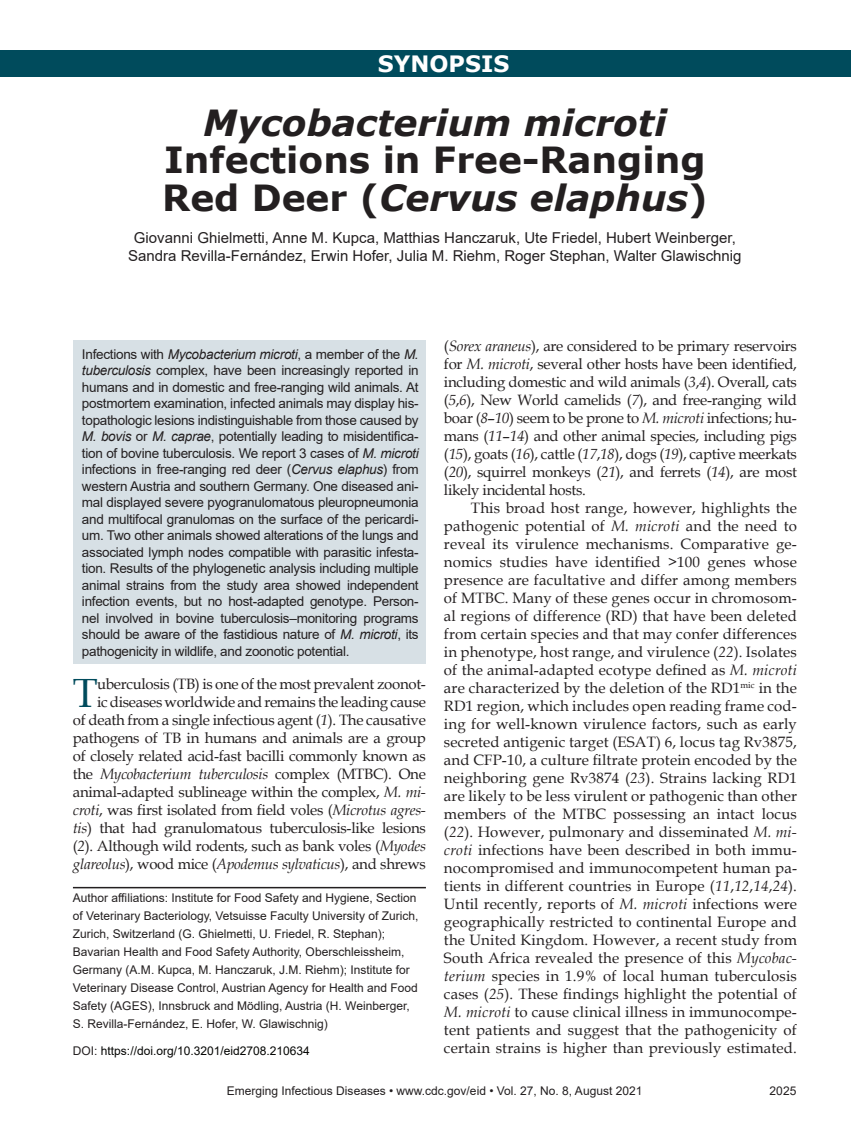
<style>
.page{position:relative;width:851px;height:1134px;background:#fff}
.page>*{position:absolute;margin:0;border:0;box-sizing:border-box;transform-origin:0 0}
.t1{font:40.8px "Book Antiqua";color:#004b5c}
.t2{font:700 36px/37.5px "Verdana";color:#231f20}
.t3{font:italic 700 36px "Verdana";color:#231f20}
.t4{font:700 22.5px "Verdana";color:#fff}
.t5{font:15px/18px "Book Antiqua";letter-spacing:-.02em;color:#231f20;text-align:justify}
.t6{font:15px/18px "Arial";color:#231f20;text-align:center}
.t7{font:13.5px/16.5px "Arial";letter-spacing:-.02em;color:#231f20;text-align:justify}
.t8{font:12px/18px "Arial";color:#231f20}
.t9{font:12px "Arial";color:#040503}
.s1{font-style:italic}
.s2{color:#231f20}
</style>
<div class="page">
<div style="left:73px;top:340px;width:353px;height:324px;background:#d7e0e5"></div>
<hr style="left:73px;top:887px;width:353px;height:1px;background:#231f20">
<div style="left:0;top:50px;width:850px;height:27px;background:#004b5c"></div>
<h3 class="t4" style="left:378px;top:48px;width:133px">SYNOPSIS</h3>
<h2 class="t3" style="left:203px;top:97px;width:465px">Mycobacterium microti</h2>
<h2 class="t2" style="left:162px;top:140px;width:547px">Infections in Free-Ranging<br>Red Deer (<span class="s1">Cervus elaphus</span>)</h2>
<p class="t6" style="left:128px;top:229px;width:615px">Giovanni Ghielmetti, Anne M. Kupca, Matthias Hanczaruk, Ute Friedel, Hubert Weinberger,<br>Sandra Revilla-Fernández, Erwin Hofer, Julia M. Riehm, Roger Stephan, Walter Glawischnig</p>
<p class="t7" style="left:82px;top:346px;width:338px">Infections with <span class="s1">Mycobacterium microti</span>, a member of the <span class="s1">M. tuberculosis</span> complex, have been increasingly reported in humans and in domestic and free-ranging wild animals. At postmortem examination, infected animals may display his&shy;topathologic lesions indistinguishable from those caused by <span class="s1">M. bovis</span> or <span class="s1">M. caprae</span>, potentially leading to misidentifica&shy;tion of bovine tuberculosis. We report 3 cases of <span class="s1">M. microti </span>infections in free-ranging red deer (<span class="s1">Cervus elaphus</span>) from western Austria and southern Germany. One diseased ani&shy;mal displayed severe pyogranulomatous pleuropneumonia and multifocal granulomas on the surface of the pericardi&shy;um. Two other animals showed alterations of the lungs and associated lymph nodes compatible with parasitic infesta&shy;tion. Results of the phylogenetic analysis including multiple animal strains from the study area showed independent infection events, but no host-adapted genotype. Person&shy;nel involved in bovine tuberculosis–monitoring programs should be aware of the fastidious nature of <span class="s1">M. microti</span>, its pathogenicity in wildlife, and zoonotic potential.</p>
<p class="t5" style="left:73px;top:674px;width:354px;text-align:right">uberculosis (TB) is one of the most prevalent zoonot-<br>ic diseases worldwide and remains the leading cause<br>of death from a single infectious agent (<span class="s1">1</span>). The causative pathogens of TB in humans and animals are a group of closely related acid-fast bacilli commonly known as the <span class="s1">Mycobacterium tuberculosis</span> complex (MTBC). One animal-adapted sublineage within the complex, <span class="s1">M. mi&shy;croti</span>, was first isolated from field voles (<span class="s1">Microtus agres&shy;tis</span>) that had granulomatous tuberculosis-like lesions (<span class="s1">2</span>). Although wild rodents, such as bank voles (<span class="s1">Myodes glareolus</span>), wood mice (<span class="s1">Apodemus sylvaticus</span>), and shrews</p>
<h1 class="t1" style="left:73px;top:664px;width:26px">T</h1>
<p class="t8" style="left:73px;top:889px;width:347px">Author affi liations: Institute for Food Safety and Hygiene, Section of Veterinary Bacteriology, Vetsuisse Faculty University of Zurich, Zurich, Switzerland (G. Ghielmetti, U. Friedel, R. Stephan); Bavarian Health and Food Safety Authority, Oberschleissheim, Germany (A.M. Kupca, M. Hanczaruk, J.M. Riehm); Institute for Veterinary Disease Control, Austrian Agency for Health and Food Safety (AGES), Innsbruck and Mödling, Austria (H. Weinberger, S. Revilla-Fernández, E. Hofer, W. Glawischnig)</p>
<p class="t9" style="left:73px;top:1042px;width:238px"><span class="s2">DOI:</span> https://doi.org/10.3201/eid2708.210634</p>
<p class="t5" style="left:444px;top:337px;width:354px">(<span class="s1">Sorex araneus</span>), are considered to be primary reservoirs for <span class="s1">M. microti</span>, several other hosts have been identified, including domestic and wild animals (<span class="s1">3</span>,<span class="s1">4</span>). Overall, cats (<span class="s1">5</span>,<span class="s1">6</span>), New World camelids (<span class="s1">7</span>), and free-ranging wild boar (<span class="s1">8</span>–<span class="s1">10</span>) seem to be prone to <span class="s1">M. microti</span> infections; hu&shy;mans (<span class="s1">11</span>–<span class="s1">14</span>) and other animal species, including pigs (<span class="s1">15</span>), goats (<span class="s1">16</span>), cattle (<span class="s1">17</span>,<span class="s1">18</span>), dogs (<span class="s1">19</span>), captive meerkats (<span class="s1">20</span>), squirrel monkeys (<span class="s1">21</span>), and ferrets (<span class="s1">14</span>), are most likely incidental hosts.</p>
<p class="t5" style="left:444px;top:499px;width:354px;text-indent:27px">This broad host range, however, highlights the pathogenic potential of <span class="s1">M. microti</span> and the need to reveal its virulence mechanisms. Comparative ge&shy;nomics studies have identified &gt;100 genes whose presence are facultative and differ among members of MTBC. Many of these genes occur in chromosom&shy;al regions of difference (RD) that have been deleted from certain species and that may confer differences in phenotype, host range, and virulence (<span class="s1">22</span>). Isolates of the animal-adapted ecotype defined as <span class="s1">M. microti </span>are characterized by the deletion of the RD1<sup>mic</sup> in the RD1 region, which includes open reading frame cod&shy;ing for well-known virulence factors, such as early secreted antigenic target (ESAT) 6, locus tag Rv3875, and CFP-10, a culture filtrate protein encoded by the neighboring gene Rv3874 (<span class="s1">23</span>). Strains lacking RD1 are likely to be less virulent or pathogenic than other members of the MTBC possessing an intact locus (<span class="s1">22</span>). However, pulmonary and disseminated <span class="s1">M. mi&shy;croti</span> infections have been described in both immu&shy;nocompromised and immunocompetent human pa&shy;tients in different countries in Europe (<span class="s1">11</span>,<span class="s1">12</span>,<span class="s1">14</span>,<span class="s1">24</span>).<br>Until recently, reports of <span class="s1">M. microti</span> infections were geographically restricted to continental Europe and the United Kingdom. However, a recent study from South Africa revealed the presence of this <span class="s1">Mycobac&shy;terium</span> species in 1.9% of local human tuberculosis cases (<span class="s1">25</span>). These findings highlight the potential of <span class="s1">M. microti</span> to cause clinical illness in immunocompe&shy;tent patients and suggest that the pathogenicity of certain strains is higher than previously estimated.</p>
<p class="t8" style="left:227px;top:1082px;width:417px">Emerging Infectious Diseases • www.cdc.gov/eid • Vol. 27, No. 8, August 2021</p>
<p class="t8" style="left:769px;top:1082px;width:28px">2025</p>
</div>
